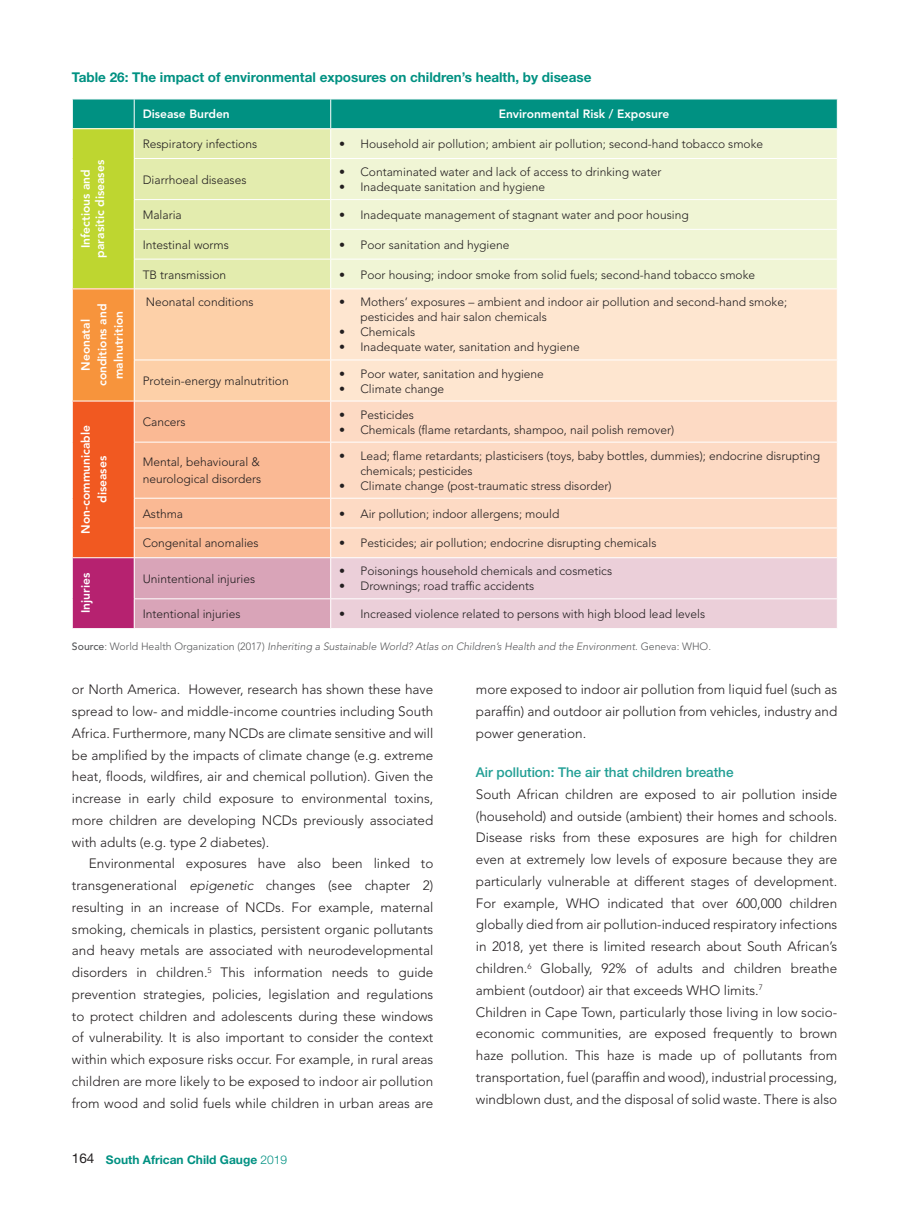
<style>
.page{position:relative;width:910px;height:1207px;background:#fff}
.page>*{position:absolute;margin:0;border:0;box-sizing:border-box;transform-origin:0 0}
.t1{font:300 13.5px/21.8px "Avenir LT Std";color:#231f20;text-align:justify}
.t2{font:700 13.5px "Helvetica Neue LT Std";color:#009182}
.t3{font:500 13.5px "Helvetica Neue LT Std";color:#229f95}
.t4{font:300 12px/15px "Avenir LT Std";color:#231f20}
.t5{font:800 12px/16.5px "Avenir LT Std";color:#fff;text-align:center}
.t6{font:700 12px "Helvetica Neue LT Std";color:#009182}
.t7{font:italic 300 10.5px "Avenir LT Std";color:#57585a}
.s1{font-weight:500;font-style:normal}
.s2{font-style:normal}
.s3{font-style:italic}
.s4{font-weight:400;font-size:13.5px;color:#231f20}
.s5{font-weight:300}
</style>
<div class="page">
<svg style="left:72px;top:99px;width:766px;height:530px;background:#e5d3b7"></svg>
<hr style="left:134px;top:628px;width:197px;height:1px;background:#fff">
<hr style="left:331px;top:628px;width:507px;height:1px;background:#fff">
<p class="t2" style="left:72px;top:68px;width:521px">Table 26: The impact of environmental exposures on children’s health, by disease</p>
<p class="t5" style="left:143px;top:106px;width:89px">Disease Burden</p>
<p class="t5" style="left:499px;top:106px;width:172px">Environmental Risk / Exposure</p>
<p class="t5" style="left:79px;top:258px;width:99px;line-height:14.4px;rotate:-90deg">Infectious and parasitic diseases</p>
<p class="t4" style="left:143px;top:137px;width:116px">Respiratory infections</p>
<p class="t4" style="left:339px;top:137px;width:425px">• Household air pollution; ambient air pollution; second-hand tobacco smoke</p>
<p class="t4" style="left:143px;top:172px;width:105px">Diarrhoeal diseases</p>
<p class="t4" style="left:339px;top:164px;width:324px">• Contaminated water and lack of access to drinking water</p>
<p class="t4" style="left:339px;top:179px;width:208px">• Inadequate sanitation and hygiene</p>
<p class="t4" style="left:143px;top:207px;width:41px">Malaria</p>
<p class="t4" style="left:339px;top:207px;width:351px">• Inadequate management of stagnant water and poor housing</p>
<p class="t4" style="left:143px;top:237px;width:88px">Intestinal worms</p>
<p class="t4" style="left:339px;top:237px;width:172px">• Poor sanitation and hygiene</p>
<p class="t4" style="left:143px;top:267px;width:85px">TB transmission</p>
<p class="t4" style="left:339px;top:267px;width:417px">• Poor housing; indoor smoke from solid fuels; second-hand tobacco smoke</p>
<p class="t5" style="left:78px;top:386px;width:84px;rotate:-90deg">Neonatal conditions and malnutrition</p>
<p class="t5" style="left:78px;top:533px;width:110px;rotate:-90deg">Non-communicable diseases</p>
<p class="t4" style="left:146px;top:295px;width:109px">Neonatal conditions</p>
<p class="t4" style="left:360px;top:295px;width:428px;text-indent:-21px">• Mothers’ exposures – ambient and indoor air pollution and second-hand smoke; pesticides and hair salon chemicals</p>
<p class="t4" style="left:339px;top:325px;width:78px">• Chemicals</p>
<p class="t4" style="left:339px;top:340px;width:242px">• Inadequate water, sanitation and hygiene</p>
<p class="t4" style="left:143px;top:373px;width:148px">Protein-energy malnutrition</p>
<p class="t4" style="left:339px;top:366px;width:206px">• Poor water, sanitation and hygiene</p>
<p class="t4" style="left:339px;top:381px;width:107px">• Climate change</p>
<p class="t4" style="left:143px;top:415px;width:44px">Cancers</p>
<p class="t4" style="left:339px;top:407px;width:76px">• Pesticides</p>
<p class="t4" style="left:339px;top:422px;width:337px">• Chemicals (flame retardants, shampoo, nail polish remover)</p>
<p class="t4" style="left:143px;top:454px;width:120px;line-height:16.5px">Mental, behavioural &amp; neurological disorders</p>
<p class="t4" style="left:360px;top:448px;width:461px;text-indent:-21px">• Lead; flame retardants; plasticisers (toys, baby bottles, dummies); endocrine disrupting chemicals; pesticides</p>
<p class="t4" style="left:339px;top:478px;width:274px">• Climate change (post-traumatic stress disorder)</p>
<p class="t4" style="left:143px;top:506px;width:42px">Asthma</p>
<p class="t4" style="left:339px;top:506px;width:222px">• Air pollution; indoor allergens; mould</p>
<p class="t4" style="left:143px;top:536px;width:118px">Congenital anomalies</p>
<p class="t4" style="left:339px;top:536px;width:319px">• Pesticides; air pollution; endocrine disrupting chemicals</p>
<p class="t4" style="left:339px;top:564px;width:274px">• Poisonings household chemicals and cosmetics</p>
<p class="t4" style="left:339px;top:579px;width:197px">• Drownings; road traffic accidents</p>
<p class="t5" style="left:78px;top:613px;width:42px;rotate:-90deg">Injuries</p>
<p class="t4" style="left:143px;top:571px;width:114px">Unintentional injuries</p>
<p class="t4" style="left:143px;top:607px;width:99px">Intentional injuries</p>
<p class="t4" style="left:339px;top:607px;width:367px">• Increased violence related to persons with high blood lead levels</p>
<p class="t7" style="left:72px;top:640px;width:641px"><span class="s1">Source</span><span class="s2">: World Health Organization (2017)</span> Inheriting a Sustainable World? Atlas on Children’s Health and the Environment<span class="s2">. Geneva: WHO.</span></p>
<p class="t1" style="left:72px;top:679px;width:363px">or North America. However, research has shown these have spread to low- and middle-income countries including South Africa. Furthermore, many NCDs are climate sensitive and will be amplified by the impacts of climate change (e.g. extreme heat, floods, wildfires, air and chemical pollution). Given the increase in early child exposure to environmental toxins, more children are developing NCDs previously associated with adults (e.g. type 2 diabetes).</p>
<p class="t1" style="left:72px;top:853px;width:363px;text-indent:17px">Environmental exposures have also been linked to transgenerational <span class="s3">epigenetic</span> changes (see chapter 2) resulting in an increase of NCDs. For example, maternal smoking, chemicals in plastics, persistent organic pollutants and heavy metals are associated with neurodevelopmental disorders in children.<sup>5</sup> This information needs to guide prevention strategies, policies, legislation and regulations to protect children and adolescents during these windows of vulnerability. It is also important to consider the context within which exposure risks occur. For example, in rural areas children are more likely to be exposed to indoor air pollution from wood and solid fuels while children in urban areas are</p>
<p class="t6" style="left:72px;top:1152px;width:217px"><span class="s4">164</span> South African Child Gauge <span class="s5">2019</span></p>
<p class="t1" style="left:476px;top:679px;width:363px">more exposed to indoor air pollution from liquid fuel (such as paraffin) and outdoor air pollution from vehicles, industry and power generation.</p>
<p class="t3" style="left:476px;top:764px;width:259px">Air pollution: The air that children breathe</p>
<p class="t1" style="left:476px;top:783px;width:363px;text-align:left">South African children are exposed to air pollution inside (household) and outside (ambient) their homes and schools.<br>Disease risks from these exposures are high for children even at extremely low levels of exposure because they are particularly vulnerable at different stages of development.<br>For example, WHO indicated that over 600,000 children globally died from air pollution-induced respiratory infections in 2018, yet there is limited research about South African’s children.<sup>6</sup> Globally, 92% of adults and children breathe ambient (outdoor) air that exceeds WHO limits.<sup>7<br></sup>Children in Cape Town, particularly those living in low socio&shy;economic communities, are exposed frequently to brown haze pollution. This haze is made up of pollutants from transportation, fuel (paraffin and wood), industrial processing, windblown dust, and the disposal of solid waste. There is also</p>
</div>
